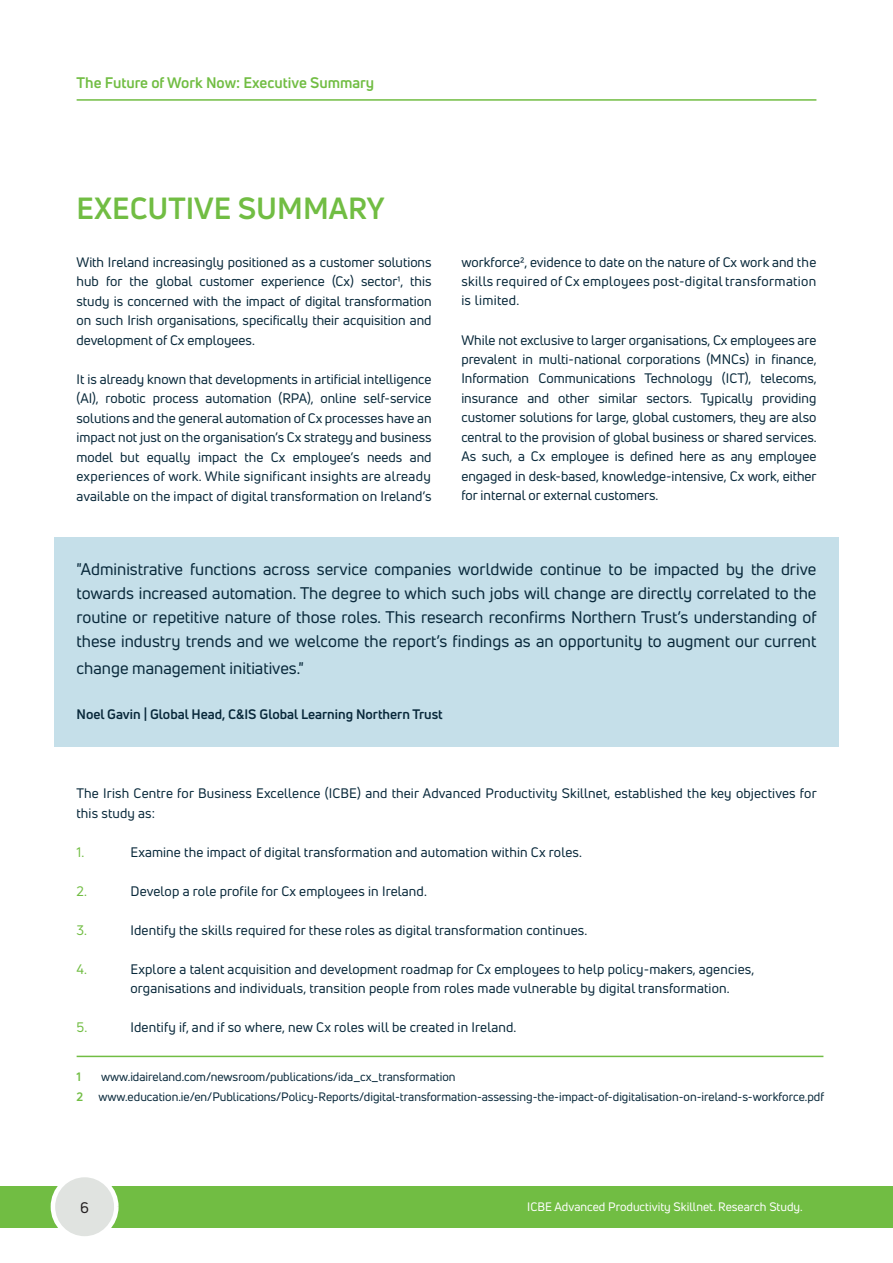
<style>
.page{position:relative;width:893px;height:1263px;background:#fff}
.page>*{position:absolute;margin:0;border:0;box-sizing:border-box;transform-origin:0 0}
.t1{font:700 30px "Uni Neue";color:#71bd43}
.t2{font:16.5px/24px "Uni Neue";color:#08283a;text-align:justify}
.t3{font:700 15px "Uni Neue";color:#71bd43}
.t4{font:15px "Uni Neue";color:#231f20}
.t5{font:13.5px/19.5px "Uni Neue";letter-spacing:.01em;color:#08283a;text-align:justify}
.t6{font:700 13.5px "Uni Neue";color:#08283a}
.t7{font:13.5px "Uni Neue";color:#71bd43}
.t8{font:12px/19.5px "Uni Neue";color:#08283a}
.t9{font:12px "Uni Neue";color:#fff}
.t10{font:700 12px/19.5px "Uni Neue";color:#71bd43}
</style>
<div class="page">
<hr style="left:77px;top:99px;width:739px;height:2px;background:#71bd43">
<div style="left:0;top:1186px;width:893px;height:41px;background:#71bd43"></div>
<div style="left:51px;top:1173px;width:68px;height:68px;background:#e0e3e0;border:4px solid #fff;border-radius:50%"></div>
<div style="left:54px;top:537px;width:785px;height:210px;background:#c5dfe9"></div>
<hr style="left:77px;top:1056px;width:746px;height:1px;background:#71bd43">
<p class="t3" style="left:77px;top:73px;width:299px">The Future of Work Now: Executive Summary</p>
<h1 class="t1" style="left:77px;top:189px;width:310px">EXECUTIVE SUMMARY</h1>
<p class="t5" style="left:76px;top:252px;width:357px">With Ireland increasingly positioned as a customer solutions hub for the global customer experience (Cx) sector1, this study is concerned with the impact of digital transformation on such Irish organisations, specifically their acquisition and development of Cx employees.</p>
<p class="t5" style="left:76px;top:369px;width:357px">It is already known that developments in artificial intelligence (AI), robotic process automation (RPA), online self-service solutions and the general automation of Cx processes have an impact not just on the organisation’s Cx strategy and business model but equally impact the Cx employee’s needs and experiences of work. While significant insights are already available on the impact of digital transformation on Ireland’s</p>
<p class="t5" style="left:461px;top:252px;width:357px">workforce2, evidence to date on the nature of Cx work and the skills required of Cx employees post-digital transformation is limited.</p>
<p class="t5" style="left:461px;top:330px;width:357px">While not exclusive to larger organisations, Cx employees are prevalent in multi-national corporations (MNCs) in finance, Information Communications Technology (ICT), telecoms, insurance and other similar sectors. Typically providing customer solutions for large, global customers, they are also central to the provision of global business or shared services.<br>As such, a Cx employee is defined here as any employee engaged in desk-based, knowledge-intensive, Cx work, either for internal or external customers.</p>
<p class="t2" style="left:76px;top:557px;width:742px">"Administrative functions across service companies worldwide continue to be impacted by the drive towards increased automation. The degree to which such jobs will change are directly correlated to the routine or repetitive nature of those roles. This research reconfirms Northern Trust’s understanding of these industry trends and we welcome the report’s findings as an opportunity to augment our current</p>
<p class="t2" style="left:76px;top:656px;width:229px">change management initiatives."</p>
<p class="t6" style="left:76px;top:705px;width:368px">Noel Gavin | Global Head, C&amp;IS Global Learning Northern Trust</p>
<p class="t5" style="left:76px;top:783px;width:742px">The Irish Centre for Business Excellence (ICBE) and their Advanced Productivity Skillnet, established the key objectives for this study as:</p>
<p class="t7" style="left:76px;top:843px;width:9px">1.</p>
<p class="t5" style="left:130px;top:842px;width:453px">Examine the impact of digital transformation and automation within Cx roles.</p>
<p class="t7" style="left:76px;top:882px;width:12px">2.</p>
<p class="t5" style="left:130px;top:881px;width:298px">Develop a role profile for Cx employees in Ireland.</p>
<p class="t7" style="left:76px;top:921px;width:12px">3.</p>
<p class="t5" style="left:130px;top:920px;width:458px">Identify the skills required for these roles as digital transformation continues.</p>
<p class="t7" style="left:76px;top:960px;width:12px">4.</p>
<p class="t5" style="left:130px;top:959px;width:625px">Explore a talent acquisition and development roadmap for Cx employees to help policy-makers, agencies, organisations and individuals, transition people from roles made vulnerable by digital transformation.</p>
<p class="t7" style="left:76px;top:1019px;width:12px">5.</p>
<p class="t5" style="left:130px;top:1017px;width:387px">Identify if, and if so where, new Cx roles will be created in Ireland.</p>
<p class="t10" style="left:76px;top:1067px;width:8px">1<br>2</p>
<p class="t8" style="left:98px;top:1067px;width:727px">www.idaireland.com/newsroom/publications/ida_cx_transformation www.education.ie/en/Publications/Policy-Reports/digital-transformation-assessing-the-impact-of-digitalisation-on-ireland-s-workforce.pdf</p>
<p class="t4" style="left:80px;top:1198px;width:10px">6</p>
<p class="t9" style="left:527px;top:1199px;width:277px">ICBE Advanced Productivity Skillnet. Research Study.</p>
</div>
